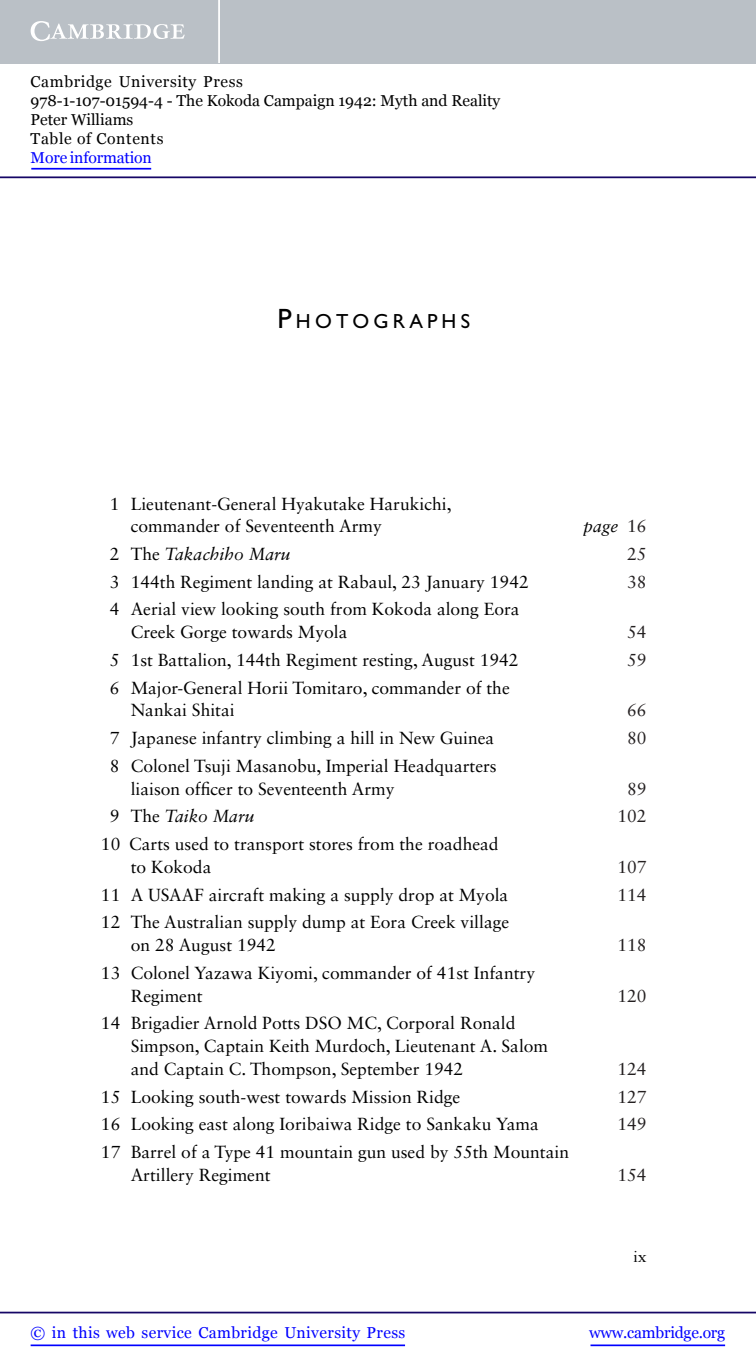
<style>
.page{position:relative;width:756px;height:1371px;background:#fff}
.page>*{position:absolute;margin:0;border:0;box-sizing:border-box;transform-origin:0 0}
.t1{font:20.47px "Gill Sans Std";letter-spacing:.205em;color:#000}
.t2{font:17.5px/22.8px "Sabon LT Std";color:#000}
.t3{font:17.5px "Sabon LT Std";color:#231f20}
.t4{font:italic 17.5px "Sabon LT Std";color:#000}
.t5{font:15.75px/18.9px "Georgia";color:#000}
.t6{font:15.75px "Georgia";letter-spacing:.025em;color:#00f}
.t7{font:15.75px "Georgia";letter-spacing:-.015em;color:#00f}
.t8{font:15.75px "Georgia";letter-spacing:-.01em;color:#00f}
.t9{font:15.75px "Sabon LT Std";color:#000}
.s1{font-size:28px}
.s2{font-style:normal;color:#231f20}
.s3{font-style:normal}
</style>
<div class="page">
<hr style="left:591px;top:1344px;width:134px;height:1px;background:#00f">
<hr style="left:0;top:1311px;width:756px;height:2px;background:#150666">
<hr style="left:31px;top:1344px;width:374px;height:1px;background:#00f">
<div style="left:0;top:0;width:756px;height:63px;background:#bac0c6"></div>
<svg style="left:31px;top:21px;width:154px;height:20px"></svg>
<hr style="left:218px;top:0;width:2px;height:63px;background:#fff">
<hr style="left:0;top:176px;width:756px;height:2px;background:#150666">
<hr style="left:31px;top:168px;width:120px;height:1px;background:#00f">
<p class="t5" style="left:31px;top:72px;width:471px">Cambridge University Press<br>978-1-107-01594-4 - The Kokoda Campaign 1942: Myth and Reality<br>Peter Williams<br>Table of Contents</p>
<p class="t8" style="left:31px;top:148px;width:123px">More information</p>
<p class="t1" style="left:277px;top:309px;width:194px"><span class="s1">P</span>HOTOGRAP HS</p>
<p class="t2" style="left:131px;top:492px;width:322px;text-indent:-21px">1 Lieutenant-General Hyakutake Harukichi, commander of Seventeenth Army</p>
<p class="t4" style="left:583px;top:516px;width:65px">page <span class="s2">16</span></p>
<p class="t4" style="left:110px;top:543px;width:182px"><span class="s3">2 The</span> Takachiho Maru</p>
<p class="t3" style="left:627px;top:543px;width:21px">25</p>
<p class="t2" style="left:110px;top:570px;width:421px">3 144th Regiment landing at Rabaul, 23 January 1942</p>
<p class="t3" style="left:627px;top:571px;width:21px">38</p>
<p class="t2" style="left:131px;top:598px;width:390px;text-indent:-21px">4 Aerial view looking south from Kokoda along Eora<br>Creek Gorge towards Myola</p>
<p class="t3" style="left:627px;top:621px;width:21px">54</p>
<p class="t2" style="left:110px;top:648px;width:410px">5 1st Battalion, 144th Regiment resting, August 1942</p>
<p class="t3" style="left:627px;top:649px;width:21px">59</p>
<p class="t2" style="left:131px;top:676px;width:381px;text-indent:-21px">6 Major-General Horii Tomitaro, commander of the<br>Nankai Shitai</p>
<p class="t3" style="left:627px;top:700px;width:21px">66</p>
<p class="t2" style="left:110px;top:726px;width:386px">7 Japanese infantry climbing a hill in New Guinea</p>
<p class="t3" style="left:627px;top:727px;width:21px">80</p>
<p class="t2" style="left:131px;top:754px;width:368px;text-indent:-21px">8 Colonel Tsuji Masanobu, Imperial Headquarters liaison officer to Seventeenth Army</p>
<p class="t3" style="left:627px;top:778px;width:21px">89</p>
<p class="t4" style="left:110px;top:806px;width:146px"><span class="s3">9 The</span> Taiko Maru</p>
<p class="t3" style="left:617px;top:805px;width:31px">102</p>
<p class="t2" style="left:131px;top:832px;width:369px;text-indent:-30px">10 Carts used to transport stores from the roadhead to Kokoda</p>
<p class="t3" style="left:617px;top:856px;width:31px">107</p>
<p class="t2" style="left:101px;top:883px;width:409px">11 A USAAF aircraft making a supply drop at Myola</p>
<p class="t3" style="left:617px;top:884px;width:31px">114</p>
<p class="t2" style="left:131px;top:910px;width:380px;text-indent:-30px">12 The Australian supply dump at Eora Creek village on 28 August 1942</p>
<p class="t3" style="left:617px;top:934px;width:31px">118</p>
<p class="t2" style="left:131px;top:961px;width:406px;text-indent:-30px">13 Colonel Yazawa Kiyomi, commander of 41st Infantry<br>Regiment</p>
<p class="t2" style="left:131px;top:1011px;width:419px;text-indent:-30px">14 Brigadier Arnold Potts DSO MC, Corporal Ronald<br>Simpson, Captain Keith Murdoch, Lieutenant A. Salom and Captain C. Thompson, September 1942</p>
<p class="t3" style="left:617px;top:985px;width:31px">120</p>
<p class="t3" style="left:617px;top:1058px;width:31px">124</p>
<p class="t2" style="left:101px;top:1084px;width:361px">15 Looking south-west towards Mission Ridge</p>
<p class="t3" style="left:617px;top:1086px;width:31px">127</p>
<p class="t2" style="left:101px;top:1112px;width:439px">16 Looking east along Ioribaiwa Ridge to Sankaku Yama</p>
<p class="t3" style="left:617px;top:1113px;width:31px">149</p>
<p class="t2" style="left:131px;top:1140px;width:440px;text-indent:-30px">17 Barrel of a Type 41 mountain gun used by 55th Mountain<br>Artillery Regiment</p>
<p class="t3" style="left:617px;top:1164px;width:31px">154</p>
<p class="t9" style="left:633px;top:1247px;width:15px">ix</p>
<p class="t6" style="left:31px;top:1323px;width:376px">© in this web service Cambridge University Press</p>
<p class="t7" style="left:589px;top:1323px;width:137px">www.cambridge.org</p>
</div>
